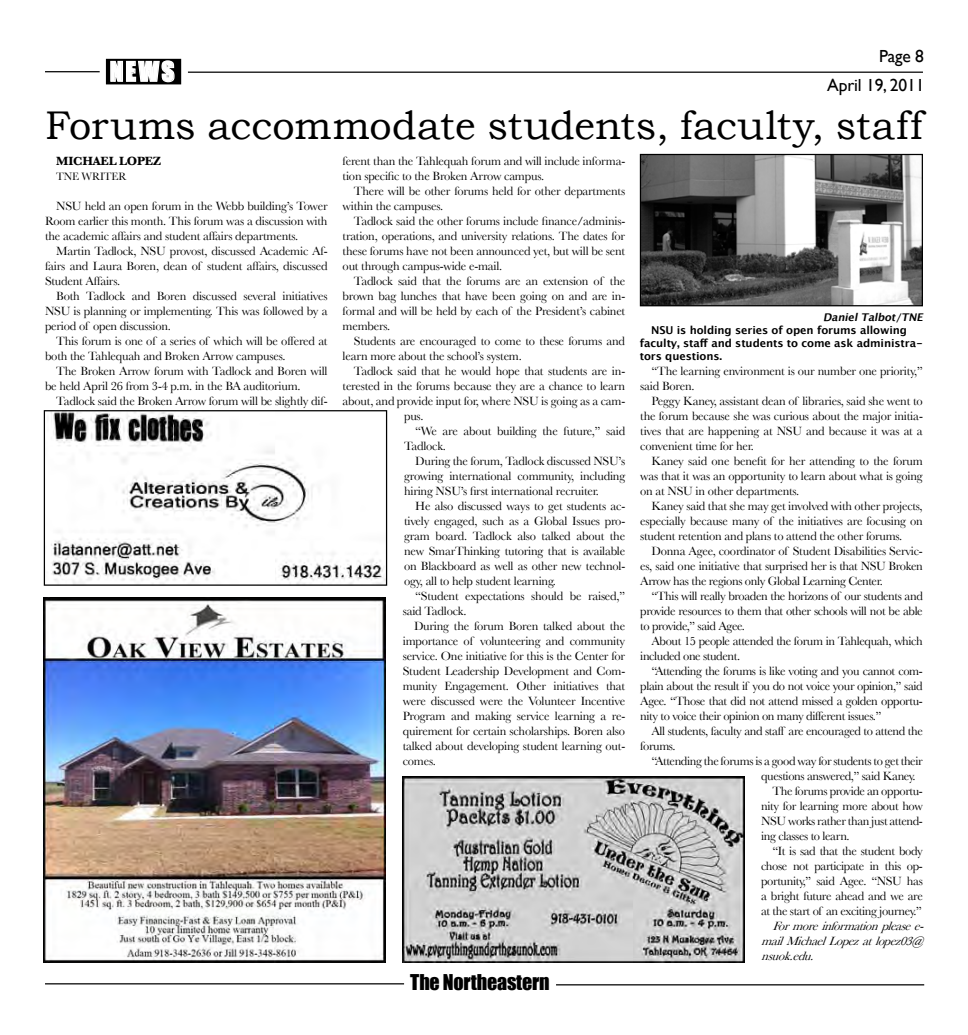
<style>
.page{position:relative;width:968px;height:1035px;background:#fff}
.page>*{position:absolute;margin:0;border:0;box-sizing:border-box;transform-origin:0 0}
.t1{font:40px "Bookman Old Style";letter-spacing:-.005em;color:#000}
.t2{font:25px "Impact";color:#fff}
.t3{font:20px "Impact";letter-spacing:-.01em;color:#000}
.t4{font:17.5px/28.4px "Gill Sans";letter-spacing:-.01em;color:#000;text-align:right}
.t5{font:12.5px/15px "Baskerville";letter-spacing:-.015em;color:#000;text-align:justify}
.t6{font:italic 12.5px/15px "Baskerville";color:#000;text-align:justify}
.t7{font:700 12.5px "Baskerville";letter-spacing:-.015em;color:#000}
.t8{font:11.25px "Baskerville";letter-spacing:-.015em;color:#000}
.t9{font:700 10.88px/13px "Lucida Grande";letter-spacing:-.01em;color:#000}
.t10{font:italic 700 10.62px "Lucida Grande";color:#000}
</style>
<div class="page">
<hr style="left:45px;top:983px;width:359px;height:1px;background:#000">
<hr style="left:45px;top:71px;width:55px;height:1px;background:#000">
<hr style="left:188px;top:72px;width:735px;height:1px;background:#000">
<div style="left:106px;top:59px;width:74px;height:25px;background:#000"></div>
<div style="left:106px;top:59px;width:75px;height:25px;border:1px solid #000"></div>
<svg style="left:110px;top:60px;width:65px;height:25px"></svg>
<hr style="left:556px;top:984px;width:368px;height:1px;background:#000">
<img style="left:641px;top:156px;width:279px;height:148px">
<div style="left:639px;top:154px;width:283px;height:152px;border:1px solid #000"></div>
<img style="left:51px;top:412px;width:334px;height:172px">
<div style="left:44px;top:410px;width:343px;height:176px;border:1px solid #000"></div>
<img style="left:44px;top:598px;width:342px;height:365px">
<img style="left:402px;top:776px;width:342px;height:187px">
<h2 class="t2" style="left:110px;top:52px;width:66px">NEWS</h2>
<h3 class="t4" style="left:827px;top:43px;width:99px">Page 8<br>April 19, 2011</h3>
<h1 class="t1" style="left:45px;top:102px;width:879px">Forums accommodate students, faculty, staff</h1>
<p class="t7" style="left:56px;top:154px;width:107px">MICHAEL LOPEZ</p>
<p class="t8" style="left:56px;top:170px;width:72px">TNE Write r</p>
<p class="t5" style="left:45px;top:198px;width:284px;text-indent:11px">NSU held an open forum in the Webb building’s Tower Room earlier this month. This forum was a discussion with the academic affairs and student affairs departments.</p>
<p class="t5" style="left:45px;top:243px;width:284px;text-indent:11px">Martin Tadlock, NSU provost, discussed Academic Af&shy;fairs and Laura Boren, dean of student affairs, discussed Student Affairs.</p>
<p class="t5" style="left:45px;top:288px;width:284px;text-indent:11px">Both Tadlock and Boren discussed several initiatives NSU is planning or implementing. This was followed by a period of open discussion.</p>
<p class="t5" style="left:45px;top:333px;width:284px;text-indent:11px">This forum is one of a series of which will be offered at both the Tahlequah and Broken Arrow campuses.</p>
<p class="t5" style="left:45px;top:363px;width:284px;text-indent:11px">The Broken Arrow forum with Tadlock and Boren will be held April 26 from 3-4 p.m. in the BA auditorium.</p>
<p class="t5" style="left:56px;top:393px;width:273px">Tadlock said the Broken Arrow forum will be slightly dif-</p>
<p class="t5" style="left:342px;top:153px;width:284px">ferent than the Tahlequah forum and will include informa&shy;tion specific to the Broken Arrow campus.</p>
<p class="t5" style="left:342px;top:183px;width:284px;text-indent:11px">There will be other forums held for other departments within the campuses.</p>
<p class="t5" style="left:342px;top:213px;width:284px;text-indent:11px">Tadlock said the other forums include finance/adminis&shy;tration, operations, and university relations. The dates for these forums have not been announced yet, but will be sent out through campus-wide e-mail.</p>
<p class="t5" style="left:342px;top:273px;width:284px;text-indent:11px">Tadlock said that the forums are an extension of the brown bag lunches that have been going on and are in&shy;formal and will be held by each of the President’s cabinet members.</p>
<p class="t5" style="left:342px;top:333px;width:284px;text-indent:11px">Students are encouraged to come to these forums and learn more about the school’s system.</p>
<p class="t5" style="left:354px;top:363px;width:273px">Tadlock said that he would hope that students are in-</p>
<p class="t5" style="left:342px;top:378px;width:284px">terested in the forums because they are a chance to learn</p>
<p class="t5" style="left:342px;top:393px;width:284px">about, and provide input for, where NSU is going as a cam-</p>
<p class="t5" style="left:404px;top:408px;width:21px">pus.</p>
<p class="t5" style="left:415px;top:423px;width:211px">“We are about building the future,” said</p>
<p class="t5" style="left:404px;top:438px;width:44px">Tadlock.</p>
<p class="t5" style="left:415px;top:453px;width:211px">During the forum, Tadlock discussed NSU’s</p>
<p class="t5" style="left:404px;top:468px;width:223px">growing international community, including</p>
<p class="t5" style="left:404px;top:483px;width:196px">hiring NSU’s first international recruiter.</p>
<p class="t5" style="left:415px;top:498px;width:211px">He also discussed ways to get students ac-</p>
<p class="t5" style="left:404px;top:513px;width:223px">tively engaged, such as a Global Issues pro-</p>
<p class="t5" style="left:404px;top:528px;width:223px">gram board. Tadlock also talked about the</p>
<p class="t5" style="left:404px;top:543px;width:223px">new SmarThinking tutoring that is available</p>
<p class="t5" style="left:404px;top:558px;width:223px">on Blackboard as well as other new technol-</p>
<p class="t5" style="left:404px;top:573px;width:153px">ogy, all to help student learning.</p>
<p class="t5" style="left:415px;top:588px;width:211px">“Student expectations should be raised,”</p>
<p class="t5" style="left:403px;top:603px;width:65px">said Tadlock.</p>
<p class="t5" style="left:414px;top:618px;width:213px">During the forum Boren talked about the</p>
<p class="t5" style="left:403px;top:633px;width:224px">importance of volunteering and community</p>
<p class="t5" style="left:403px;top:648px;width:224px">service. One initiative for this is the Center for</p>
<p class="t5" style="left:403px;top:663px;width:224px">Student Leadership Development and Com-</p>
<p class="t5" style="left:403px;top:678px;width:224px">munity Engagement. Other initiatives that</p>
<p class="t5" style="left:403px;top:693px;width:224px">were discussed were the Volunteer Incentive</p>
<p class="t5" style="left:403px;top:708px;width:224px">Program and making service learning a re-</p>
<p class="t5" style="left:403px;top:723px;width:224px">quirement for certain scholarships. Boren also</p>
<p class="t5" style="left:403px;top:738px;width:224px">talked about developing student learning out-</p>
<p class="t5" style="left:403px;top:753px;width:35px">comes.</p>
<h3 class="t3" style="left:410px;top:967px;width:141px">The Northeastern</h3>
<p class="t10" style="left:823px;top:309px;width:104px">DanielTalbot/TNE</p>
<p class="t9" style="left:640px;top:324px;width:285px;text-indent:11px">NSU is holding series of open forums allowing faculty, staff and students to come ask administra&shy;tors questions.</p>
<p class="t5" style="left:640px;top:363px;width:284px;text-indent:11px">“The learning environment is our number one priority,” said Boren.</p>
<p class="t5" style="left:640px;top:393px;width:284px;text-indent:11px">Peggy Kaney, assistant dean of libraries, said she went to the forum because she was curious about the major initia&shy;tives that are happening at NSU and because it was at a convenient time for her.</p>
<p class="t5" style="left:640px;top:453px;width:284px;text-indent:11px">Kaney said one benefit for her attending to the forum was that it was an opportunity to learn about what is going on at NSU in other departments.</p>
<p class="t5" style="left:640px;top:498px;width:284px;text-indent:11px">Kaney said that she may get involved with other projects, especially because many of the initiatives are focusing on student retention and plans to attend the other forums.</p>
<p class="t5" style="left:640px;top:543px;width:284px;text-indent:11px">Donna Agee, coordinator of Student Disabilities Servic&shy;es, said one initiative that surprised her is that NSU Broken Arrow has the regions only Global Learning Center.</p>
<p class="t5" style="left:640px;top:588px;width:284px;text-indent:11px">“This will really broaden the horizons of our students and provide resources to them that other schools will not be able to provide,” said Agee.</p>
<p class="t5" style="left:640px;top:633px;width:284px;text-indent:11px">About 15 people attended the forum in Tahlequah, which included one student.</p>
<p class="t5" style="left:640px;top:663px;width:284px;text-indent:11px">“Attending the forums is like voting and you cannot com&shy;plain about the result if you do not voice your opinion,” said Agee. “Those that did not attend missed a golden opportu&shy;nity to voice their opinion on many different issues.”</p>
<p class="t5" style="left:640px;top:723px;width:284px;text-indent:11px">All students, faculty and staff are encouraged to attend the forums.</p>
<p class="t5" style="left:651px;top:753px;width:273px">“Attending the forums is a good way for students to get their</p>
<p class="t5" style="left:761px;top:768px;width:156px">questions answered,” said Kaney.</p>
<p class="t5" style="left:772px;top:783px;width:152px">The forums provide an opportu-</p>
<p class="t5" style="left:761px;top:798px;width:163px">nity for learning more about how</p>
<p class="t5" style="left:761px;top:813px;width:163px">NSU works rather than just attend-</p>
<p class="t5" style="left:761px;top:828px;width:90px">ing classes to learn.</p>
<p class="t5" style="left:772px;top:843px;width:152px">“It is sad that the student body</p>
<p class="t5" style="left:761px;top:858px;width:163px">chose not participate in this op-</p>
<p class="t5" style="left:761px;top:873px;width:163px">portunity,” said Agee. “NSU has</p>
<p class="t5" style="left:761px;top:888px;width:163px">a bright future ahead and we are</p>
<p class="t5" style="left:761px;top:903px;width:162px">at the start of an exciting journey.”</p>
<p class="t6" style="left:761px;top:918px;width:168px;text-indent:11px">Formoreinformationpleasee&shy;mailMichaelLop ezatlop ez03@ nsuok.edu.</p>
</div>
